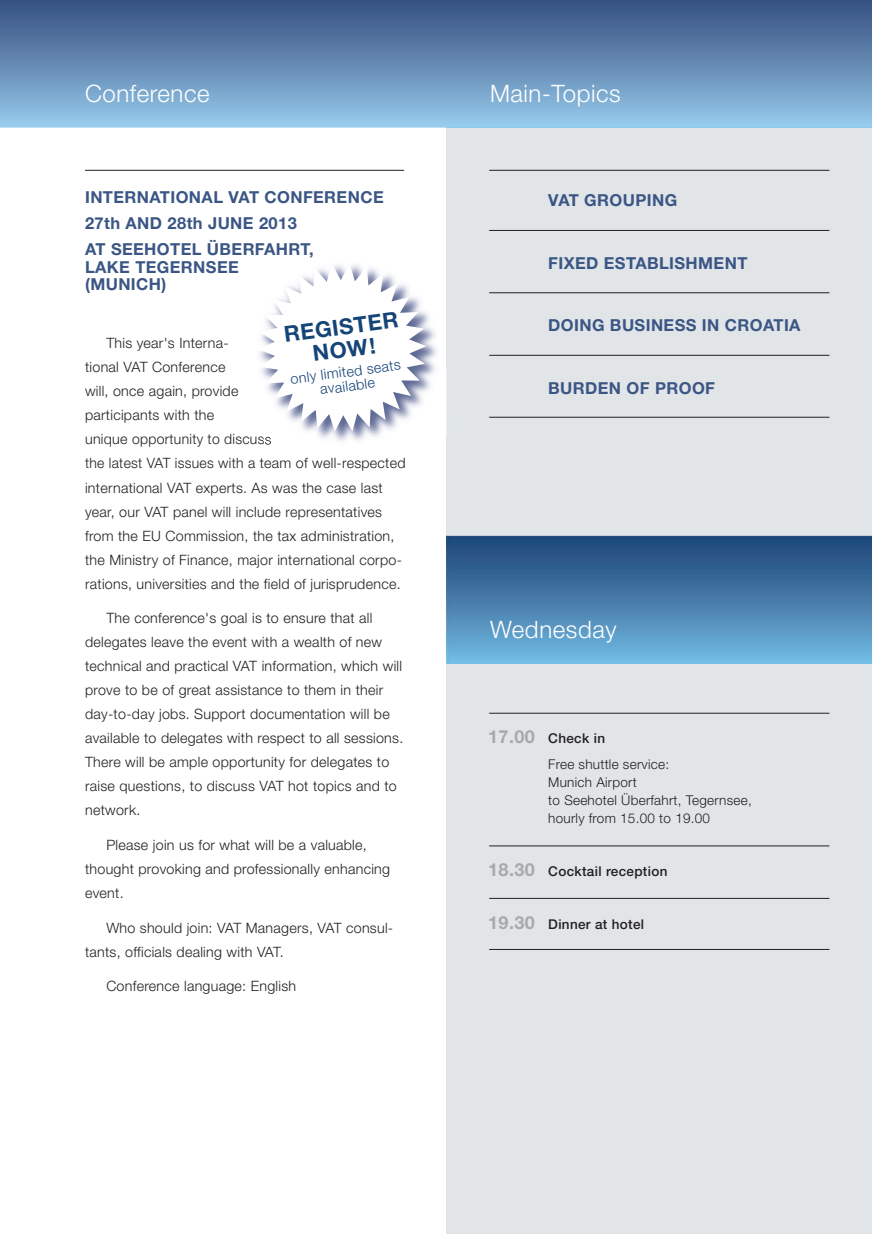
<style>
.page{position:relative;width:872px;height:1234px;background:#fff}
.page>*{position:absolute;margin:0;border:0;box-sizing:border-box;transform-origin:0 0}
.t1{font:300 24px "Helvetica Neue";letter-spacing:.025em;color:#fff}
.t2{font:700 22.05px/23px "Helvetica Neue";color:#154578;text-align:center}
.t3{font:700 16.5px/26px "Helvetica Neue";letter-spacing:.025em;color:#3b5685}
.t4{font:300 14.25px/24px "Helvetica Neue";letter-spacing:.02em;color:#231f20}
.t5{font:300 14.25px/14.4px "Helvetica Neue";color:#154578;text-align:center}
.t6{font:300 13.5px/18px "Helvetica Neue";letter-spacing:.02em;color:#231f20}
.t7{font:500 13.5px "Helvetica Neue";letter-spacing:.025em;color:#231f20}
.s1{font-weight:700;font-size:18px;color:#a8a9ad}
.s2{font-weight:500}
</style>
<div class="page">
<div style="left:446px;top:128px;width:426px;height:1105px;background:#e1e5e8"></div>
<img style="left:0;top:0;width:446px;height:128px">
<img style="left:446px;top:0;width:426px;height:128px">
<hr style="left:489px;top:170px;width:340px;height:1px;background:#231f20">
<hr style="left:489px;top:230px;width:340px;height:1px;background:#231f20">
<hr style="left:489px;top:292px;width:340px;height:1px;background:#231f20">
<hr style="left:489px;top:355px;width:340px;height:1px;background:#231f20">
<hr style="left:489px;top:417px;width:340px;height:1px;background:#231f20">
<hr style="left:489px;top:845px;width:340px;height:1px;background:#231f20">
<hr style="left:489px;top:897px;width:340px;height:1px;background:#231f20">
<hr style="left:489px;top:948px;width:340px;height:1px;background:#231f20">
<hr style="left:85px;top:170px;width:319px;height:1px;background:#231f20">
<img style="left:262px;top:312px;width:175px;height:133px">
<img style="left:446px;top:371px;width:1px;height:65px">
<svg style="left:259px;top:265px;width:167px;height:167px"></svg>
<img style="left:446px;top:536px;width:426px;height:127px">
<hr style="left:489px;top:712px;width:340px;height:1px;background:#231f20">
<h1 class="t1" style="left:85px;top:85px;width:126px">Conference</h1>
<h1 class="t1" style="left:490px;top:85px;width:132px">Main-Topics</h1>
<p class="t3" style="left:85px;top:186px;width:300px">INTERNATIONAL VAT CONFERENCE<br>27th AND 28th JUNE 2013<br>AT SEEHOTEL ÜBERFAHRT,</p>
<p class="t3" style="left:85px;top:259px;width:155px;line-height:17.4px">LAKE TEGERNSEE (MUNICH)</p>
<h2 class="t2" style="left:283px;top:324px;width:116px;rotate:-7deg">REGISTER<br>NOW!</h2>
<p class="t5" style="left:290px;top:372px;width:112px;rotate:-7deg">only limited seats available</p>
<p class="t4" style="left:85px;top:332px;width:322px;text-indent:21px">This year's Interna-<br>tional VAT Conference<br>will, once again, provide<br>participants with the<br>unique opportunity to discuss<br>the latest VAT issues with a team of well-respected international VAT experts. As was the case last year, our VAT panel will include representatives from the EU Commission, the tax administration, the Ministry of Finance, major international corpo&shy;rations, universities and the field of jurisprudence.</p>
<p class="t4" style="left:85px;top:607px;width:320px;text-indent:21px">The conference's goal is to ensure that all delegates leave the event with a wealth of new technical and practical VAT information, which will prove to be of great assistance to them in their day-to-day jobs. Support documentation will be available to delegates with respect to all sessions.<br>There will be ample opportunity for delegates to raise questions, to discuss VAT hot topics and to network.</p>
<p class="t4" style="left:85px;top:834px;width:306px;text-indent:21px">Please join us for what will be a valuable, thought provoking and professionally enhancing event.</p>
<p class="t4" style="left:85px;top:916px;width:310px;text-indent:21px">Who should join: VAT Managers, VAT consul&shy;tants, officials dealing with VAT.</p>
<p class="t4" style="left:106px;top:975px;width:191px">Conference language: English</p>
<p class="t3" style="left:548px;top:189px;width:130px">VAT GROUPING</p>
<p class="t3" style="left:548px;top:251px;width:201px">FIXED ESTABLISHMENT</p>
<p class="t3" style="left:548px;top:314px;width:254px">DOING BUSINESS IN CROATIA</p>
<p class="t3" style="left:548px;top:376px;width:168px">BURDEN OF PROOF</p>
<h1 class="t1" style="left:490px;top:621px;width:128px">Wednesday</h1>
<p class="t6" style="left:548px;top:725px;width:122px;line-height:26.5px;text-indent:-60px"><span class="s1">17.00</span> <span class="s2">Check in<br></span>Free shuttle service:</p>
<p class="t6" style="left:548px;top:774px;width:205px">Munich Airport<br>to Seehotel Überfahrt, Tegernsee, hourly from 15.00 to 19.00</p>
<p class="t7" style="left:488px;top:866px;width:181px"><span class="s1">18.30</span> Cocktail reception</p>
<p class="t7" style="left:488px;top:919px;width:158px"><span class="s1">19.30</span> Dinner at hotel</p>
</div>
